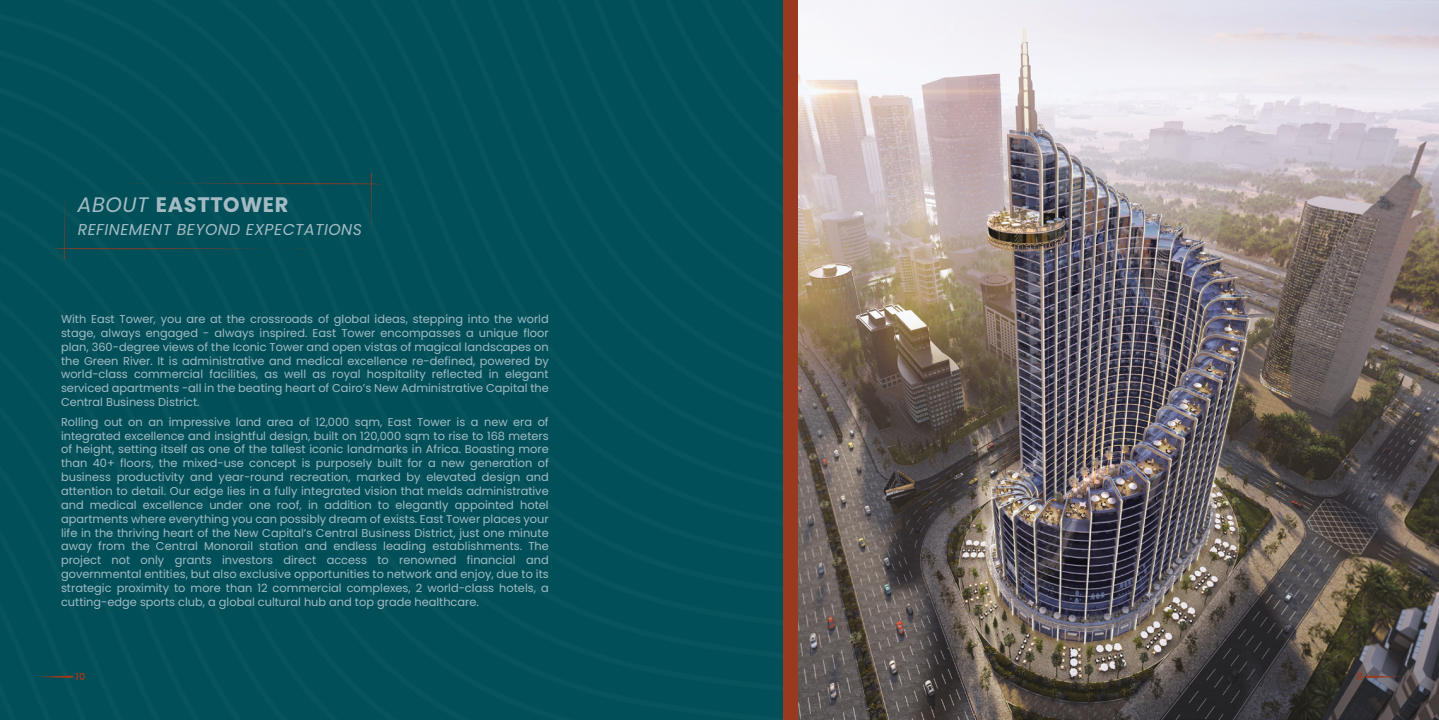
<style>
.page{position:relative;width:1439px;height:720px;background:#fff}
.page>*{position:absolute;margin:0;border:0;box-sizing:border-box;transform-origin:0 0}
.t1{font:700 21px "Poppins";letter-spacing:.03em;color:#a4bbc3}
.t2{font:italic 15.75px "Poppins";letter-spacing:.03em;color:#a4bbc3}
.t3{font:11.38px/13.8px "Poppins";color:#a4bbc3;text-align:justify}
.t4{font:600 9.62px "Poppins";color:#993920}
.s1{font-weight:400;font-style:italic}
</style>
<div class="page">
<div style="left:73px;top:689px;width:710px;height:30px;background:#004f59"></div>
<div style="left:73px;top:659px;width:710px;height:30px;background:#004f59"></div>
<div style="left:73px;top:629px;width:710px;height:30px;background:#004f59"></div>
<div style="left:73px;top:599px;width:710px;height:30px;background:#004f59"></div>
<div style="left:73px;top:569px;width:710px;height:30px;background:#004f59"></div>
<div style="left:73px;top:539px;width:710px;height:30px;background:#004f59"></div>
<div style="left:73px;top:509px;width:710px;height:30px;background:#004f59"></div>
<div style="left:73px;top:479px;width:710px;height:30px;background:#004f59"></div>
<div style="left:73px;top:448px;width:710px;height:31px;background:#004f59"></div>
<div style="left:73px;top:418px;width:710px;height:30px;background:#004f59"></div>
<div style="left:73px;top:388px;width:710px;height:30px;background:#004f59"></div>
<div style="left:0;top:0;width:783px;height:388px;background:#004f59"></div>
<div style="left:14px;top:0;width:769px;height:358px;background:#004f59"></div>
<div style="left:37px;top:0;width:746px;height:328px;background:#004f59"></div>
<div style="left:59px;top:0;width:724px;height:298px;background:#004f59"></div>
<div style="left:628px;top:0;width:155px;height:205px;background:#004f59"></div>
<div style="left:692px;top:0;width:91px;height:157px;background:#004f59"></div>
<div style="left:744px;top:0;width:39px;height:118px;background:#004f59"></div>
<img style="left:797px;top:0;width:642px;height:719px">
<div style="left:52px;top:173px;width:332px;height:86px;background:#004f59"></div>
<div style="left:783px;top:0;width:14px;height:719px;background:#993920"></div>
<div style="left:0;top:342px;width:73px;height:377px;background:#004f59"></div>
<svg style="left:1365px;top:675px;width:36px;height:2px"></svg>
<h1 class="t1" style="left:77px;top:192px;width:213px"><span class="s1">ABOUT</span> EASTTOWER</h1>
<h2 class="t2" style="left:78px;top:221px;width:286px">REFINEMENT BEYOND EXPECTATIONS</h2>
<p class="t3" style="left:61px;top:312px;width:489px">With East Tower, you are at the crossroads of global ideas, stepping into the world stage, always engaged - always inspired. East Tower encompasses a unique floor plan, 360-degree views of the Iconic Tower and open vistas of magical landscapes on the Green River. It is administrative and medical excellence re-defined, powered by world-class commercial facilities, as well as royal hospitality reflected in elegant serviced apartments -all in the beating heart of Cairo’s New Administrative Capital the Central Business District.</p>
<p class="t3" style="left:61px;top:414px;width:489px">Rolling out on an impressive land area of 12,000 sqm, East Tower is a new era of integrated excellence and insightful design, built on 120,000 sqm to rise to 168 meters of height, setting itself as one of the tallest iconic landmarks in Africa. Boasting more than 40+ floors, the mixed-use concept is purposely built for a new generation of business productivity and year-round recreation, marked by elevated design and attention to detail. Our edge lies in a fully integrated vision that melds administrative and medical excellence under one roof, in addition to elegantly appointed hotel apartments where everything you can possibly dream of exists. East Tower places your life in the thriving heart of the New Capital’s Central Business District, just one minute away from the Central Monorail station and endless leading establishments. The project not only grants investors direct access to renowned financial and governmental entities, but also exclusive opportunities to network and enjoy, due to its strategic proximity to more than 12 commercial complexes, 2 world-class hotels, a cutting-edge sports club, a global cultural hub and top grade healthcare.</p>
<p class="t4" style="left:76px;top:671px;width:11px">10</p>
<p class="t4" style="left:1356px;top:671px;width:8px">11</p>
</div>
